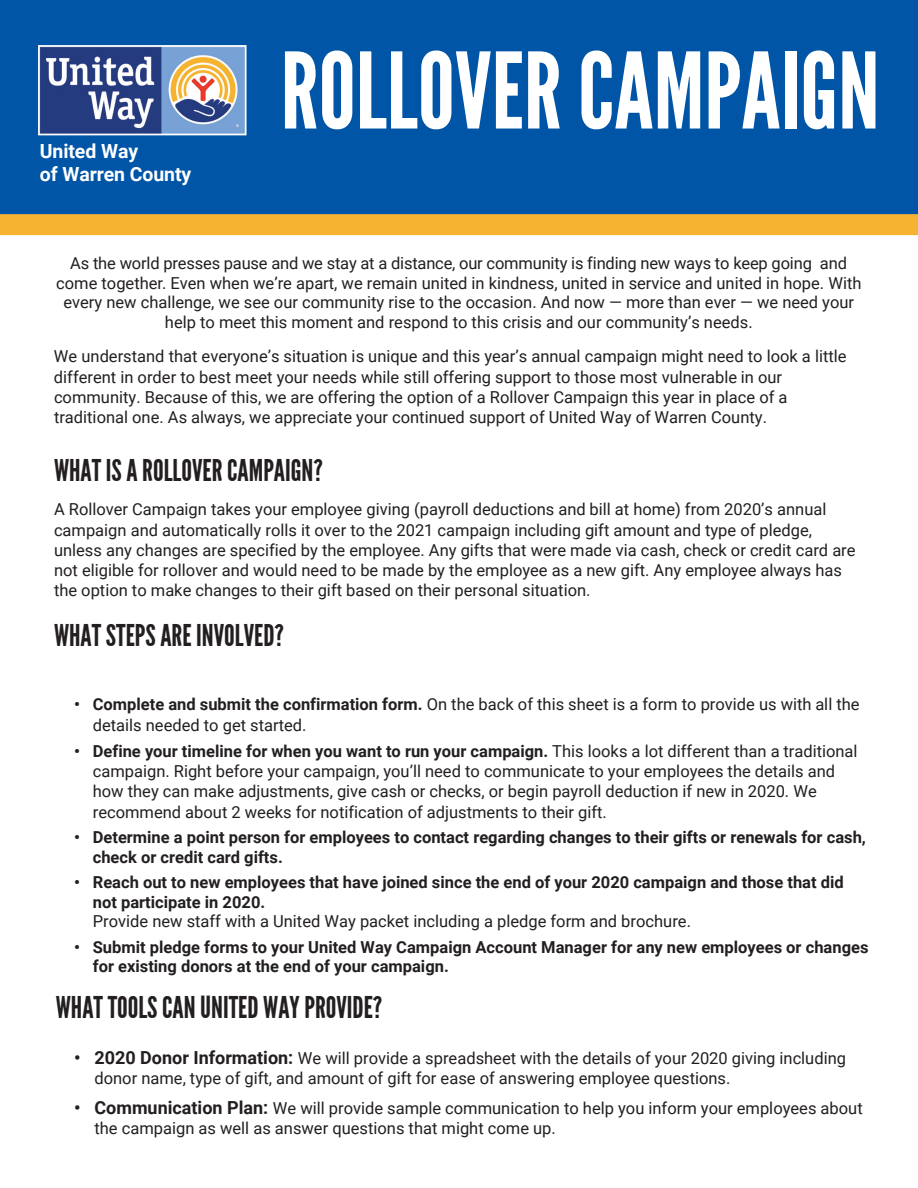
<style>
.page{position:relative;width:918px;height:1188px;background:#fff}
.page>*{position:absolute;margin:0;border:0;box-sizing:border-box;transform-origin:0 0}
.t1{font:105px "League Gothic";color:#fff}
.t2{font:30px "League Gothic";color:#231f20}
.t3{font:700 19.5px/23.4px "Roboto";letter-spacing:-.005em;color:#fff}
.t4{font:16.5px/20.2px "Roboto";color:#231f20}
.t5{font:700 16.5px/19.8px "Roboto";color:#231f20}
.s1{font-weight:700}
.s2{font-weight:700;font-size:18px}
</style>
<div class="page">
<div style="left:0;top:0;width:918px;height:225px;background:#0155a7"></div>
<div style="left:0;top:214px;width:918px;height:21px;background:#f6b332"></div>
<img style="left:39px;top:45px;width:208px;height:91px">
<p class="t3" style="left:40px;top:138px;width:153px">United Way<br>of Warren County</p>
<h1 class="t1" style="left:281px;top:31px;width:600px">ROLLOVER CAMPAIGN</h1>
<p class="t4" style="left:56px;top:252px;width:807px;line-height:19.8px;text-align:center">As the world presses pause and we stay at a distance, our community is finding new ways to keep going and come together. Even when we’re apart, we remain united in kindness, united in service and united in hope. With every new challenge, we see our community rise to the occasion. And now — more than ever — we need your help to meet this moment and respond to this crisis and our community’s needs.</p>
<p class="t4" style="left:54px;top:346px;width:794px">We understand that everyone’s situation is unique and this year’s annual campaign might need to look a little different in order to best meet your needs while still offering support to those most vulnerable in our community. Because of this, we are offering the option of a Rollover Campaign this year in place of a traditional one. As always, we appreciate your continued support of United Way of Warren County.</p>
<h2 class="t2" style="left:54px;top:453px;width:270px">WHAT IS A ROLLOVER CAMPAIGN?</h2>
<p class="t4" style="left:54px;top:499px;width:803px">A Rollover Campaign takes your employee giving (payroll deductions and bill at home) from 2020’s annual campaign and automatically rolls it over to the 2021 campaign including gift amount and type of pledge, unless any changes are specified by the employee. Any gifts that were made via cash, check or credit card are not eligible for rollover and would need to be made by the employee as a new gift. Any employee always has the option to make changes to their gift based on their personal situation.</p>
<h2 class="t2" style="left:54px;top:618px;width:232px">WHAT STEPS ARE INVOLVED?</h2>
<p class="t4" style="left:93px;top:693px;width:768px;line-height:20.9px;text-indent:-19px"><span class="s1">• Complete and submit the confirmation form.</span> On the back of this sheet is a form to provide us with all the details needed to get started.</p>
<p class="t4" style="left:93px;top:740px;width:766px;text-indent:-19px"><span class="s1">• Define your timeline for when you want to run your campaign.</span> This looks a lot different than a traditional campaign. Right before your campaign, you’ll need to communicate to your employees the details and how they can make adjustments, give cash or checks, or begin payroll deduction if new in 2020. We recommend about 2 weeks for notification of adjustments to their gift.</p>
<p class="t5" style="left:93px;top:827px;width:775px;text-indent:-19px">• Determine a point person for employees to contact regarding changes to their gifts or renewals for cash, check or credit card gifts.</p>
<p class="t5" style="left:93px;top:872px;width:752px;line-height:19.2px;text-indent:-19px">• Reach out to new employees that have joined since the end of your 2020 campaign and those that did not participate in 2020.</p>
<p class="t4" style="left:93px;top:910px;width:600px">Provide new staff with a United Way packet including a pledge form and brochure.</p>
<p class="t5" style="left:93px;top:936px;width:777px;text-indent:-19px">• Submit pledge forms to your United Way Campaign Account Manager for any new employees or changes for existing donors at the end of your campaign.</p>
<h2 class="t2" style="left:56px;top:990px;width:328px">WHAT TOOLS CAN UNITED WAY PROVIDE?</h2>
<p class="t4" style="left:94px;top:1048px;width:753px;line-height:19.6px;text-indent:-20px"><span class="s2">• 2020 Donor Information:</span> We will provide a spreadsheet with the details of your 2020 giving including donor name, type of gift, and amount of gift for ease of answering employee questions.</p>
<p class="t4" style="left:94px;top:1098px;width:770px;line-height:19.6px;text-indent:-20px"><span class="s2">• Communication Plan:</span> We will provide sample communication to help you inform your employees about the campaign as well as answer questions that might come up.</p>
</div>
